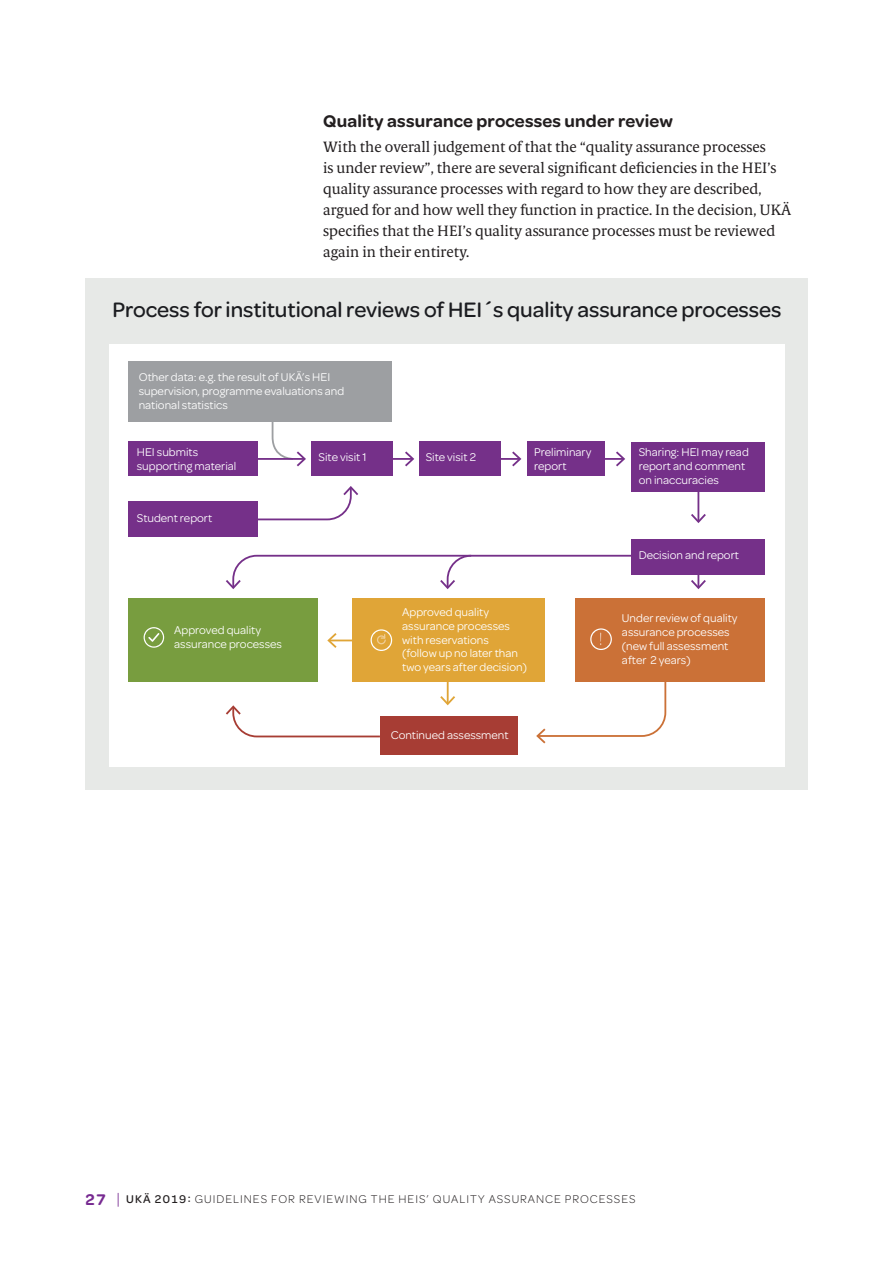
<style>
.page{position:relative;width:893px;height:1263px;background:#fff}
.page>*{position:absolute;margin:0;border:0;box-sizing:border-box;transform-origin:0 0}
.t1{font:500 22.35px "Omnes";letter-spacing:-.005em;color:#1b1c20}
.t2{font:18.9px "Omnes";color:#fff}
.Rubrik_4_ID{font:600 18px "Omnes";letter-spacing:.01em;color:#231f20}
.Brödtext_ID{font:15px/21px "Berlingske Serif Tx";color:#231f20}
.t3{font:12px/13.8px "Omnes";color:#fff}
.t4{font:300 12px "Omnes";letter-spacing:.08em;color:#231f20}
.s1{font-weight:600;font-size:16.5px;color:#772a91}
.s2{font-size:16.5px;color:#772a91}
.s3{font-weight:500}
</style>
<div class="page">
<div style="left:85px;top:279px;width:723px;height:511px;background:#e7e9e7"></div>
<div style="left:109px;top:344px;width:675px;height:422px;background:#fff"></div>
<div style="left:380px;top:717px;width:137px;height:38px;background:#a73d34"></div>
<hr style="left:697px;top:491px;width:2px;height:30px;background:#753089">
<svg style="left:691px;top:514px;width:15px;height:9px"></svg>
<div style="left:128px;top:442px;width:129px;height:34px;background:#753089"></div>
<div style="left:128px;top:501px;width:129px;height:35px;background:#753089"></div>
<div style="left:312px;top:442px;width:81px;height:34px;background:#753089"></div>
<hr style="left:492px;top:458px;width:27px;height:2px;background:#753089">
<svg style="left:512px;top:451px;width:9px;height:15px"></svg>
<hr style="left:599px;top:458px;width:24px;height:2px;background:#753089">
<svg style="left:616px;top:451px;width:9px;height:15px"></svg>
<hr style="left:385px;top:458px;width:27px;height:2px;background:#753089">
<svg style="left:405px;top:451px;width:9px;height:15px"></svg>
<div style="left:420px;top:442px;width:81px;height:34px;background:#753089"></div>
<div style="left:528px;top:442px;width:77px;height:34px;background:#753089"></div>
<svg style="left:691px;top:574px;width:15px;height:15px"></svg>
<div style="left:632px;top:442px;width:133px;height:50px;background:#753089"></div>
<div style="left:632px;top:539px;width:133px;height:35px;background:#753089"></div>
<div style="left:128px;top:598px;width:190px;height:83px;background:#789d3f"></div>
<svg style="left:144px;top:627px;width:20px;height:21px"></svg>
<svg style="left:226px;top:554px;width:429px;height:35px"></svg>
<div style="left:575px;top:598px;width:190px;height:83px;background:#cb7137"></div>
<svg style="left:590px;top:628px;width:22px;height:22px"></svg>
<svg style="left:536px;top:681px;width:131px;height:62px"></svg>
<hr style="left:329px;top:639px;width:29px;height:2px;background:#e0a537">
<svg style="left:327px;top:633px;width:10px;height:15px"></svg>
<div style="left:353px;top:598px;width:192px;height:83px;background:#e0a537"></div>
<svg style="left:371px;top:629px;width:21px;height:22px"></svg>
<hr style="left:447px;top:676px;width:2px;height:27px;background:#e0a537">
<svg style="left:440px;top:696px;width:15px;height:9px"></svg>
<svg style="left:226px;top:705px;width:156px;height:33px"></svg>
<div style="left:128px;top:361px;width:264px;height:60px;background:#9d9fa2"></div>
<hr style="left:255px;top:458px;width:49px;height:2px;background:#753089">
<svg style="left:271px;top:421px;width:35px;height:45px"></svg>
<svg style="left:257px;top:486px;width:101px;height:35px"></svg>
<p class="Rubrik_4_ID" style="left:323px;top:108px;width:351px">Quality assurance processes under review</p>
<p class="Brödtext_ID" style="left:323px;top:136px;width:470px">With the overall judgement of that the “quality assurance processes<br>is under review”, there are several significant deficiencies in the HEI’s quality assurance processes with regard to how they are described, argued for and how well they function in practice. In the decision, UKÄ specifies that the HEI’s quality assurance processes must be reviewed again in their entirety.</p>
<p class="t1" style="left:112px;top:295px;width:671px">Process for institutional reviews of HEI´s quality assurance processes</p>
<p class="t3" style="left:139px;top:370px;width:207px">Other data: e.g. the result of UKÄ’s HEI supervision, programme evaluations and national statistics</p>
<p class="t3" style="left:137px;top:444px;width:101px">HEI submits supporting material</p>
<p class="t3" style="left:137px;top:510px;width:77px">Student report</p>
<p class="t3" style="left:174px;top:622px;width:109px">Approved quality assurance processes</p>
<p class="t3" style="left:319px;top:450px;width:50px">Site visit 1</p>
<p class="t3" style="left:426px;top:450px;width:52px">Site visit 2</p>
<p class="t3" style="left:534px;top:444px;width:59px">Preliminary report</p>
<p class="t3" style="left:639px;top:444px;width:112px">Sharing: HEI may read report and comment on inaccuracies</p>
<p class="t3" style="left:402px;top:605px;width:126px">Approved quality assurance processes with reservations<br>(follow up no later than two years after decision)</p>
<p class="t3" style="left:391px;top:728px;width:119px">Continued assessment</p>
<p class="t3" style="left:639px;top:547px;width:102px">Decision and report</p>
<h2 class="t2" style="left:599px;top:626px;width:6px">!</h2>
<p class="t3" style="left:622px;top:611px;width:117px">Under review of quality assurance processes (new full assessment after 2 years)</p>
<p class="t4" style="left:85px;top:1191px;width:552px"><span class="s1">27</span> <span class="s2">|</span> <span class="s3">UKÄ 2019:</span> GUIDELINES FOR REVIEWING THE HEIS’ QUALITY ASSURANCE PROCESSES</p>
</div>
